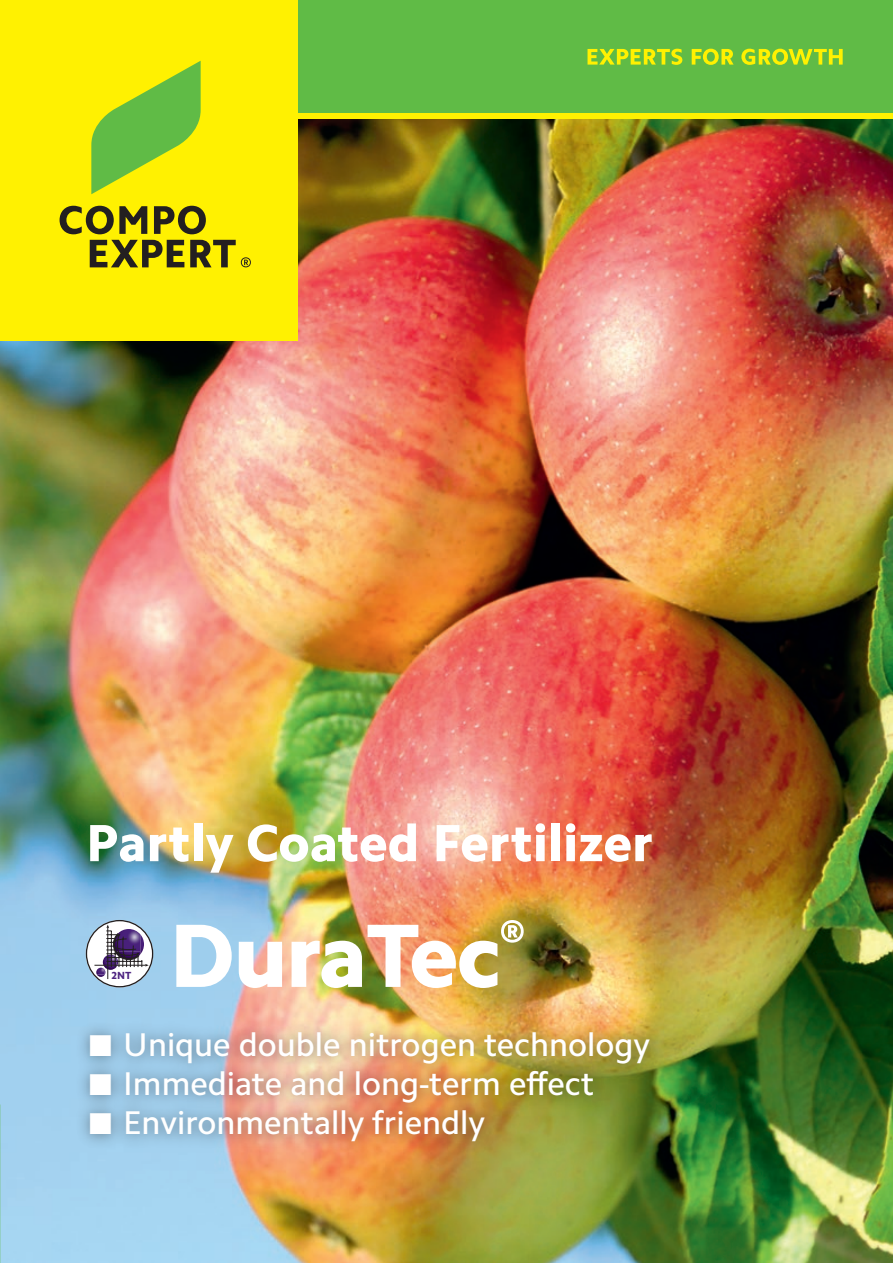
<style>
.page{position:relative;width:893px;height:1263px;background:#fff}
.page>*{position:absolute;margin:0;border:0;box-sizing:border-box;transform-origin:0 0}
.t1{font:800 52.5px "Camphor Pro";color:#fff}
.t2{font:500 33px "Camphor Pro";color:#fff}
.t3{font:800 10.35px "Camphor Pro";color:#4e2582}
</style>
<div class="page">
<img style="left:0;top:119px;width:893px;height:1144px">
<svg style="left:86px;top:920px;width:67px;height:67px"></svg>
<svg style="left:176px;top:925px;width:56px;height:62px"></svg>
<svg style="left:239px;top:942px;width:43px;height:46px"></svg>
<svg style="left:292px;top:941px;width:70px;height:47px"></svg>
<img style="left:368px;top:920px;width:156px;height:68px">
<div style="left:75px;top:1018px;width:589px;height:137px;background:#231f20;opacity:.43"></div>
<div style="left:0;top:0;width:893px;height:114px;background:#60bb46"></div>
<div style="left:0;top:114px;width:893px;height:5px;background:#fff101"></div>
<svg style="left:587px;top:49px;width:256px;height:16px"></svg>
<div style="left:0;top:0;width:298px;height:340px;background:#fff101"></div>
<svg style="left:91px;top:61px;width:110px;height:133px"></svg>
<svg style="left:90px;top:240px;width:94px;height:27px"></svg>
<svg style="left:190px;top:240px;width:61px;height:27px"></svg>
<svg style="left:60px;top:206px;width:87px;height:28px"></svg>
<svg style="left:154px;top:206px;width:52px;height:28px"></svg>
<h1 class="t1" style="left:86px;top:812px;width:569px">Partly Coated Fertilizer</h1>
<p class="t3" style="left:111px;top:969px;width:22px">2NT</p>
<p class="t2" style="left:89px;top:1025px;width:562px">■ Unique double nitrogen technology</p>
<p class="t2" style="left:89px;top:1064px;width:506px">■ Immediate and long-term effect</p>
<p class="t2" style="left:89px;top:1103px;width:397px">■ Environmentally friendly</p>
</div>
